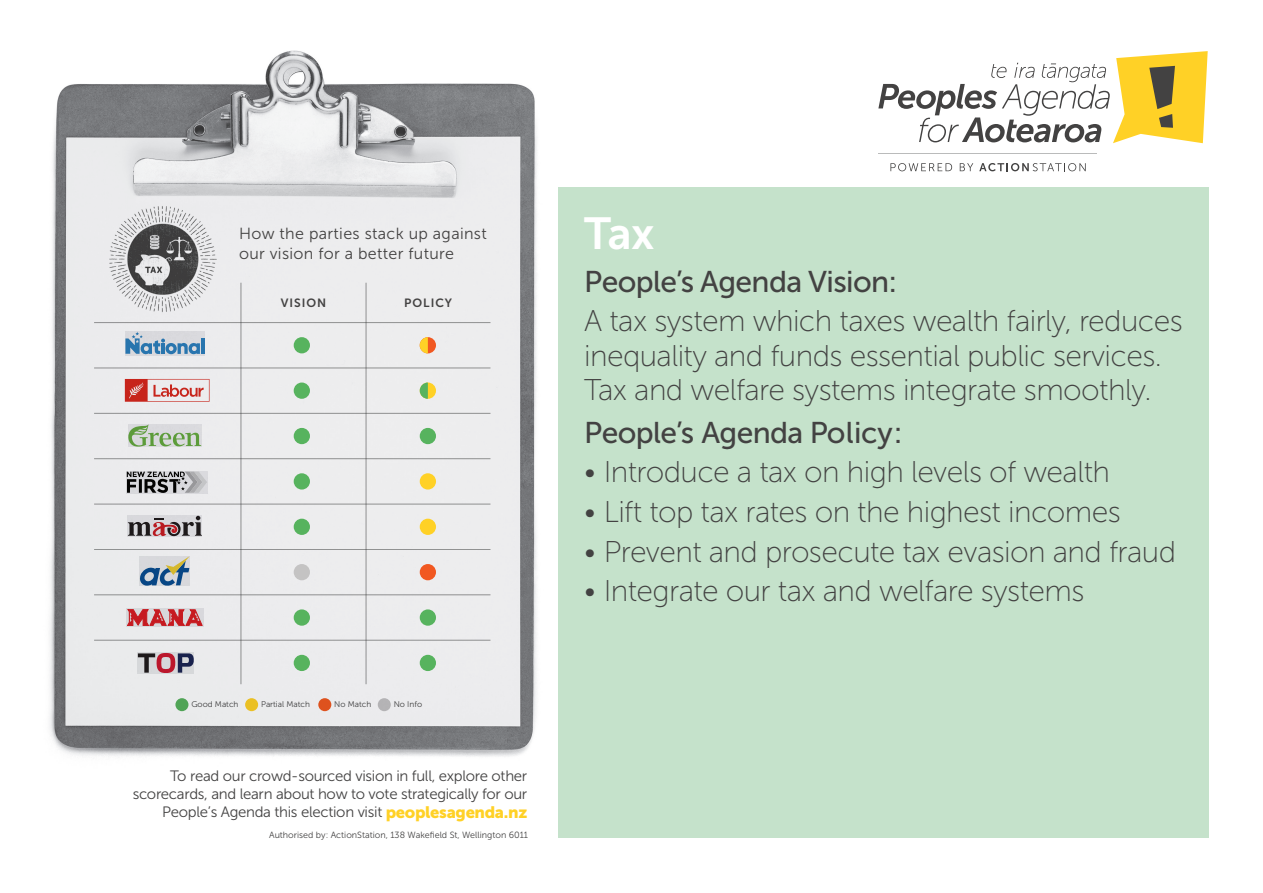
<style>
.page{position:relative;width:1263px;height:893px;background:#fff}
.page>*{position:absolute;margin:0;border:0;box-sizing:border-box;transform-origin:0 0}
.t1{font:44.7px "Museo Sans 700";color:#fff}
.t2{font:30px/34.5px "Museo Sans 100";letter-spacing:-.02em;color:#434242}
.t3{font:30px "Museo Sans 500";letter-spacing:-.02em;color:#434242}
.t4{font:16.05px/19.4px "Museo Sans 300";letter-spacing:.02em;color:#434242}
.t5{font:15px/18px "Museo Sans 300";letter-spacing:-.02em;color:#434242;text-align:right}
.t6{font:12px "Museo Sans 700";letter-spacing:.08em;color:#434242}
.t7{font:9px "Museo Sans 300";color:#434242}
.t8{font:8.25px "Museo Sans 300";color:#434343}
.s1{font-family:"Museo Sans 900";font-size:16.5px;color:#ffd126}
</style>
<div class="page">
<svg style="left:878px;top:51px;width:330px;height:92px"></svg>
<hr style="left:878px;top:153px;width:219px;height:1px;background:#babbbb">
<svg style="left:890px;top:163px;width:62px;height:8px"></svg>
<svg style="left:960px;top:163px;width:13px;height:8px"></svg>
<svg style="left:979px;top:163px;width:107px;height:8px"></svg>
<div style="left:558px;top:187px;width:650px;height:651px;background:#c5e2cb"></div>
<img style="left:49px;top:50px;width:488px;height:707px">
<hr style="left:94px;top:322px;width:396px;height:1px;background:#323333">
<hr style="left:94px;top:368px;width:396px;height:1px;background:#323333">
<hr style="left:94px;top:413px;width:396px;height:1px;background:#323333">
<hr style="left:94px;top:458px;width:396px;height:1px;background:#323333">
<hr style="left:94px;top:504px;width:396px;height:1px;background:#323333">
<hr style="left:94px;top:549px;width:396px;height:1px;background:#323333">
<hr style="left:94px;top:594px;width:396px;height:1px;background:#323333">
<hr style="left:94px;top:640px;width:396px;height:1px;background:#323333">
<hr style="left:241px;top:283px;width:1px;height:401px;background:#323333">
<hr style="left:366px;top:283px;width:1px;height:401px;background:#323333">
<svg style="left:128px;top:424px;width:73px;height:23px"></svg>
<svg style="left:128px;top:516px;width:74px;height:20px"></svg>
<svg style="left:138px;top:653px;width:56px;height:20px"></svg>
<svg style="left:140px;top:556px;width:50px;height:30px"></svg>
<svg style="left:127px;top:472px;width:80px;height:21px"></svg>
<hr style="left:201px;top:338px;width:3px;height:16px;background:#308aca">
<svg style="left:125px;top:332px;width:75px;height:22px"></svg>
<svg style="left:127px;top:609px;width:76px;height:17px"></svg>
<svg style="left:175px;top:698px;width:13px;height:13px"></svg>
<svg style="left:245px;top:698px;width:13px;height:13px"></svg>
<svg style="left:318px;top:698px;width:13px;height:13px"></svg>
<div style="left:378px;top:698px;width:13px;height:13px;background:#b4b3b5;border-radius:50%"></div>
<svg style="left:125px;top:379px;width:84px;height:23px"></svg>
<div style="left:103px;top:199px;width:120px;height:120px;background:#ebebed"></div>
<img style="left:110px;top:206px;width:107px;height:106px">
<div style="left:294px;top:337px;width:16px;height:16px;background:#57b35e;border-radius:50%"></div>
<div style="left:294px;top:382px;width:16px;height:17px;background:#57b35e;border-radius:50%"></div>
<div style="left:294px;top:428px;width:16px;height:16px;background:#57b35e;border-radius:50%"></div>
<div style="left:294px;top:473px;width:16px;height:17px;background:#57b35e;border-radius:50%"></div>
<div style="left:294px;top:519px;width:16px;height:16px;background:#57b35e;border-radius:50%"></div>
<div style="left:294px;top:564px;width:16px;height:16px;background:#c4c3c3;border-radius:50%"></div>
<div style="left:294px;top:609px;width:16px;height:17px;background:#57b35e;border-radius:50%"></div>
<div style="left:294px;top:655px;width:16px;height:16px;background:#57b35e;border-radius:50%"></div>
<div style="left:420px;top:337px;width:16px;height:16px;background:#f15821;border-radius:50%"></div>
<div style="left:420px;top:382px;width:16px;height:17px;background:#ffd126;border-radius:50%"></div>
<div style="left:420px;top:428px;width:16px;height:16px;background:#57b35e;border-radius:50%"></div>
<div style="left:420px;top:473px;width:16px;height:17px;background:#ffd126;border-radius:50%"></div>
<div style="left:420px;top:519px;width:16px;height:16px;background:#ffd126;border-radius:50%"></div>
<div style="left:420px;top:564px;width:16px;height:16px;background:#f15821;border-radius:50%"></div>
<div style="left:420px;top:609px;width:16px;height:17px;background:#57b35e;border-radius:50%"></div>
<div style="left:420px;top:655px;width:16px;height:16px;background:#57b35e;border-radius:50%"></div>
<svg style="left:420px;top:337px;width:8px;height:16px"></svg>
<svg style="left:420px;top:382px;width:8px;height:17px"></svg>
<p class="t4" style="left:239px;top:224px;width:249px">How the parties stack up against our vision for a better future</p>
<p class="t6" style="left:281px;top:296px;width:47px">VISION</p>
<p class="t6" style="left:404px;top:296px;width:49px">POLICY</p>
<p class="t8" style="left:191px;top:700px;width:49px">Good Match</p>
<p class="t8" style="left:261px;top:700px;width:50px">Partial Match</p>
<p class="t8" style="left:334px;top:700px;width:39px">No Match</p>
<p class="t8" style="left:394px;top:700px;width:30px">No Info</p>
<p class="t5" style="left:133px;top:767px;width:396px">To read our crowd-sourced vision in full, explore other scorecards, and learn about how to vote strategically for our<br>People’s Agenda this election visit <span class="s1">peoplesagenda.nz</span></p>
<p class="t7" style="left:269px;top:830px;width:260px">Authorised by: ActionStation, 138 Wakefield St, Wellington 6011</p>
<h1 class="t1" style="left:584px;top:209px;width:72px">Tax</h1>
<p class="t3" style="left:584px;top:266px;width:315px">People’s Agenda Vision:</p>
<p class="t2" style="left:584px;top:304px;width:600px">A tax system which taxes wealth fairly, reduces inequality and funds essential public services.<br>Tax and welfare systems integrate smoothly.</p>
<p class="t3" style="left:584px;top:416px;width:320px">People’s Agenda Policy:</p>
<p class="t2" style="left:584px;top:455px;width:527px">• Introduce a tax on high levels of wealth</p>
<p class="t2" style="left:584px;top:495px;width:538px">• Lift top tax rates on the highest incomes</p>
<p class="t2" style="left:584px;top:534px;width:593px">• Prevent and prosecute tax evasion and fraud</p>
<p class="t2" style="left:584px;top:574px;width:502px">• Integrate our tax and welfare systems</p>
</div>
